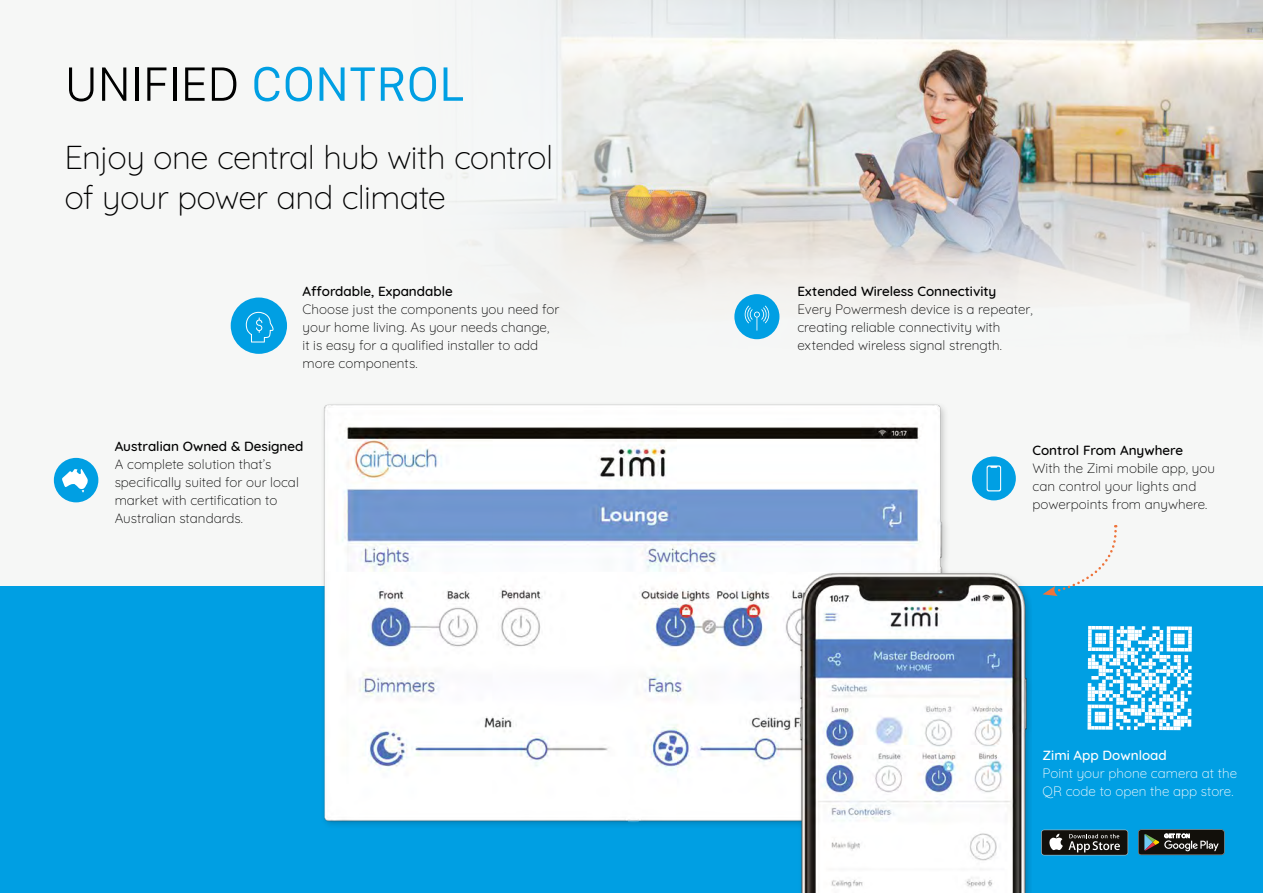
<style>
.page{position:relative;width:1263px;height:893px;background:#f6f7f6}
.page>*{position:absolute;margin:0;border:0;box-sizing:border-box;transform-origin:0 0}
.t1{font:300 49.95px "San Francisco Text";letter-spacing:-.02em;color:#000}
.t2{font:300 33px/39.6px "Quicksand 2011";letter-spacing:-.02em;color:#000}
.t3{font:300 13.5px/18px "Quicksand 2011";color:#000}
.t4{font:500 13.5px "Quicksand 2011";color:#000}
.t5{font:300 13.5px/18px "Quicksand 2011";color:#fff}
.t6{font:500 13.5px "Quicksand 2011";color:#fff}
.s1{font-weight:400;color:#009fe3}
</style>
<div class="page">
<div style="left:0;top:586px;width:1263px;height:307px;background:#009fe3"></div>
<img style="left:323px;top:404px;width:624px;height:422px">
<img style="left:795px;top:561px;width:236px;height:332px">
<img style="left:456px;top:0;width:807px;height:340px">
<div style="left:54px;top:458px;width:44px;height:44px;background:#009fe3;border-radius:50%"></div>
<svg style="left:62px;top:469px;width:26px;height:23px"></svg>
<div style="left:734px;top:294px;width:45px;height:45px;background:#009fe3;border-radius:50%"></div>
<svg style="left:744px;top:306px;width:25px;height:25px"></svg>
<div style="left:231px;top:298px;width:56px;height:56px;background:#009fe3;border-radius:50%"></div>
<div style="left:972px;top:456px;width:44px;height:44px;background:#009fe3;border-radius:50%"></div>
<svg style="left:987px;top:465px;width:14px;height:26px"></svg>
<svg style="left:1042px;top:525px;width:76px;height:71px"></svg>
<svg style="left:246px;top:312px;width:27px;height:30px"></svg>
<svg style="left:1087px;top:626px;width:105px;height:104px"></svg>
<svg style="left:1138px;top:829px;width:86px;height:27px;background:#3a403e"></svg>
<svg style="left:1041px;top:830px;width:87px;height:25px"></svg>
<div style="left:1042px;top:830px;width:85px;height:25px;background:#12100b;border-radius:2px"></div>
<svg style="left:1049px;top:834px;width:71px;height:18px"></svg>
<h1 class="t1" style="left:65px;top:53px;width:401px">UNIFIED <span class="s1">CONTROL</span></h1>
<h2 class="t2" style="left:65px;top:134px;width:490px">Enjoy one central hub with control of your power and climate</h2>
<p class="t4" style="left:303px;top:281px;width:152px">Affordable, Expandable</p>
<p class="t3" style="left:303px;top:299px;width:258px">Choose just the components you need for your home living. As your needs change, it is easy for a qualified installer to add more components.</p>
<p class="t4" style="left:115px;top:435px;width:190px">Australian Owned &amp; Designed</p>
<p class="t3" style="left:115px;top:454px;width:186px">A complete solution that’s specifically suited for our local market with certification to<br>Australian standards.</p>
<p class="t4" style="left:797px;top:281px;width:201px">Extended Wireless Connectivity</p>
<p class="t3" style="left:797px;top:299px;width:237px">Every Powermesh device is a repeater, creating reliable connectivity with extended wireless signal strength.</p>
<p class="t4" style="left:1032px;top:439px;width:152px">Control From Anywhere</p>
<p class="t3" style="left:1032px;top:457px;width:184px">With the Zimi mobile app, you can control your lights and powerpoints from anywhere.</p>
<p class="t6" style="left:1042px;top:745px;width:126px">Zimi App Download</p>
<p class="t5" style="left:1042px;top:763px;width:196px">Point your phone camera at the<br>QR code to open the app store.</p>
</div>
